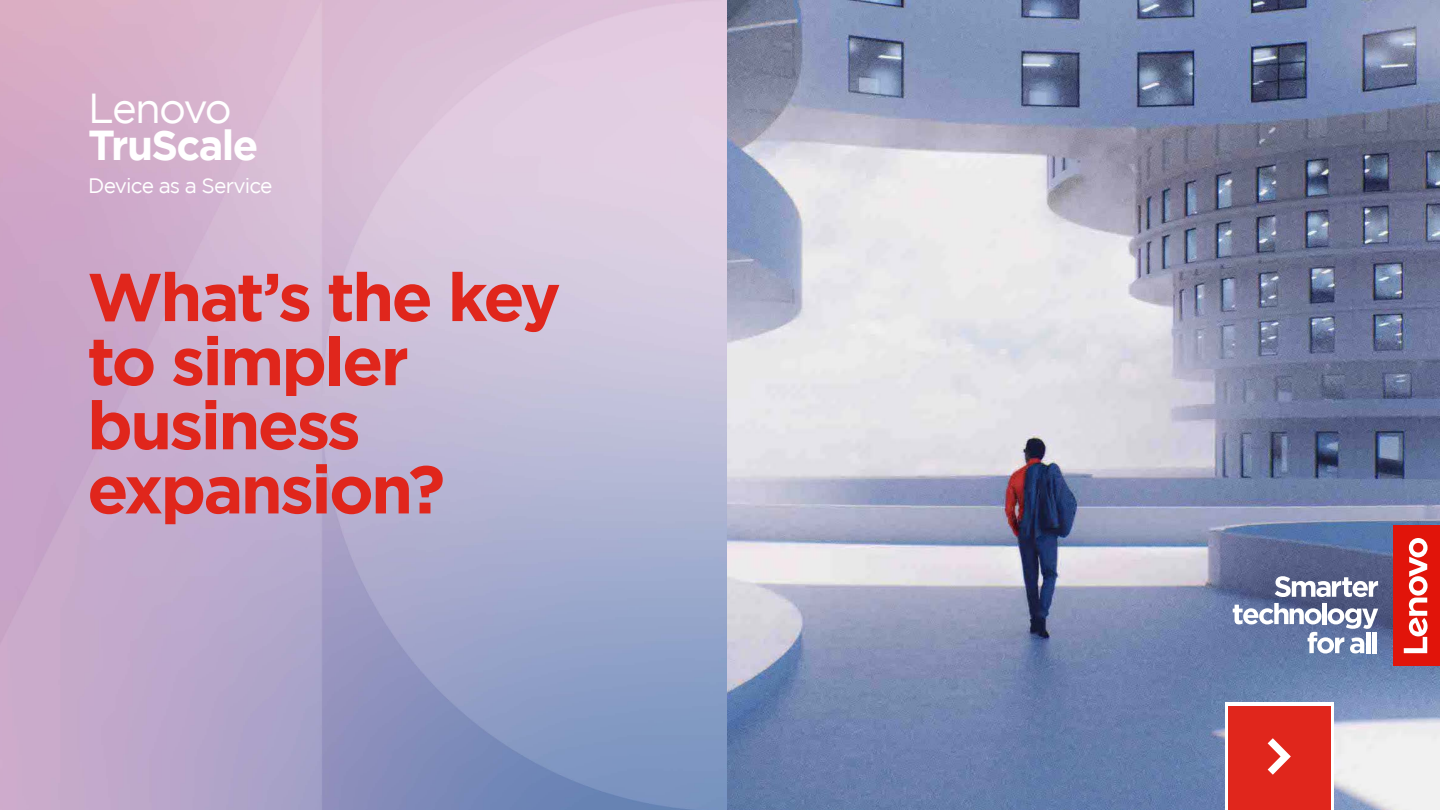
<style>
.page{position:relative;width:1440px;height:810px;background:#fff}
.page>*{position:absolute;margin:0;border:0;box-sizing:border-box;transform-origin:0 0}
.t1{font:700 67.5px/64.1px "Gotham";letter-spacing:-.04em;color:#e0261c}
.t2{font:700 41.75px/36.6px "Gotham";letter-spacing:-.04em;color:#fff}
.t3{font:20.88px "Gotham";letter-spacing:-.04em;color:#fff}
.s1{font-weight:400}
</style>
<div class="page">
<img style="left:0;top:0;width:727px;height:810px">
<img style="left:727px;top:0;width:713px;height:810px">
<svg style="left:1275px;top:576px;width:103px;height:21px"></svg>
<svg style="left:1233px;top:603px;width:145px;height:51px"></svg>
<div style="left:1366px;top:632px;width:5px;height:21px;background:#fff"></div>
<div style="left:1372px;top:632px;width:5px;height:21px;background:#fff"></div>
<div style="left:1393px;top:525px;width:47px;height:141px;background:#e1140a"></div>
<svg style="left:1404px;top:538px;width:24px;height:115px"></svg>
<div style="left:1225px;top:703px;width:108px;height:107px;background:linear-gradient(to right,#fff,#fff)"></div>
<div style="left:1228px;top:706px;width:102px;height:104px;background:#e0261c"></div>
<svg style="left:1268px;top:738px;width:23px;height:37px"></svg>
<p class="t2" style="left:88px;top:89px;width:171px"><span class="s1">Lenovo<br></span>TruScale</p>
<p class="t3" style="left:88px;top:175px;width:186px">Device as a Service</p>
<p class="t1" style="left:87px;top:263px;width:475px">What’s the key</p>
<p class="t1" style="left:87px;top:328px;width:359px">to simpler business expansion?</p>
</div>
